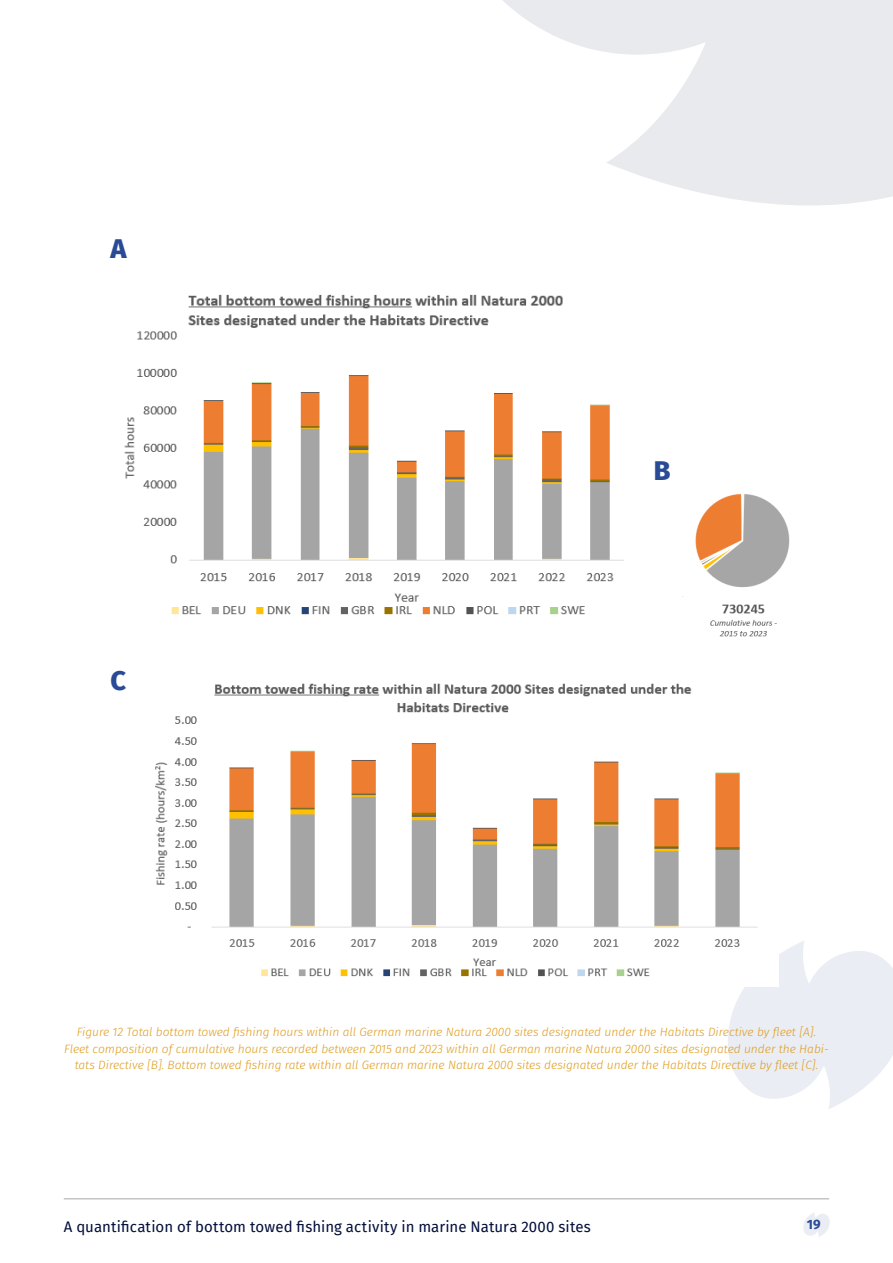
<style>
.page{position:relative;width:893px;height:1263px;background:#fff}
.page>*{position:absolute;margin:0;border:0;box-sizing:border-box;transform-origin:0 0}
.Subsection_Title__Span_Columns{font:800 27px "Fira Sans";color:#294a95}
.t1{font:15px "Fira Sans";letter-spacing:.01em;color:#020e3a}
.t2{font:700 13.5px "Fira Sans";color:#294a95}
.Subsection_Title__Span_Columns-2{font:italic 300 12px/16.5px "Fira Sans";color:#df9b1b;text-align:center}
</style>
<div class="page">
<svg style="left:503px;top:0;width:390px;height:206px;fill:#e9eaee"></svg>
<svg style="left:803px;top:1213px;width:27px;height:24px"></svg>
<hr style="left:64px;top:1198px;width:765px;height:1px;background:#a8a9ad">
<svg style="left:728px;top:941px;width:165px;height:168px"></svg>
<img style="left:682px;top:493px;width:108px;height:144px">
<img style="left:155px;top:683px;width:624px;height:303px">
<img style="left:124px;top:294px;width:500px;height:321px">
<div style="left:112px;top:281px;width:59px;height:40px;background:#fff"></div>
<div style="left:149px;top:668px;width:59px;height:40px;background:#fff"></div>
<p class="Subsection_Title__Span_Columns" style="left:111px;top:226px;width:18px">A</p>
<p class="Subsection_Title__Span_Columns" style="left:111px;top:658px;width:17px">C</p>
<p class="Subsection_Title__Span_Columns" style="left:654px;top:447px;width:18px">B</p>
<p class="Subsection_Title__Span_Columns-2" style="left:64px;top:1023px;width:766px">Figure 12 Total bottom towed fishing hours within all German marine Natura 2000 sites designated under the Habitats Directive by fleet [A].<br>Fleet composition of cumulative hours recorded between 2015 and 2023 within all German marine Natura 2000 sites designated under the Habi&shy;tats Directive [B]. Bottom towed fishing rate within all German marine Natura 2000 sites designated under the Habitats Directive by fleet [C].</p>
<p class="t1" style="left:64px;top:1216px;width:529px">A quantification of bottom towed fishing activity in marine Natura 2000 sites</p>
<p class="t2" style="left:807px;top:1213px;width:15px">19</p>
</div>
